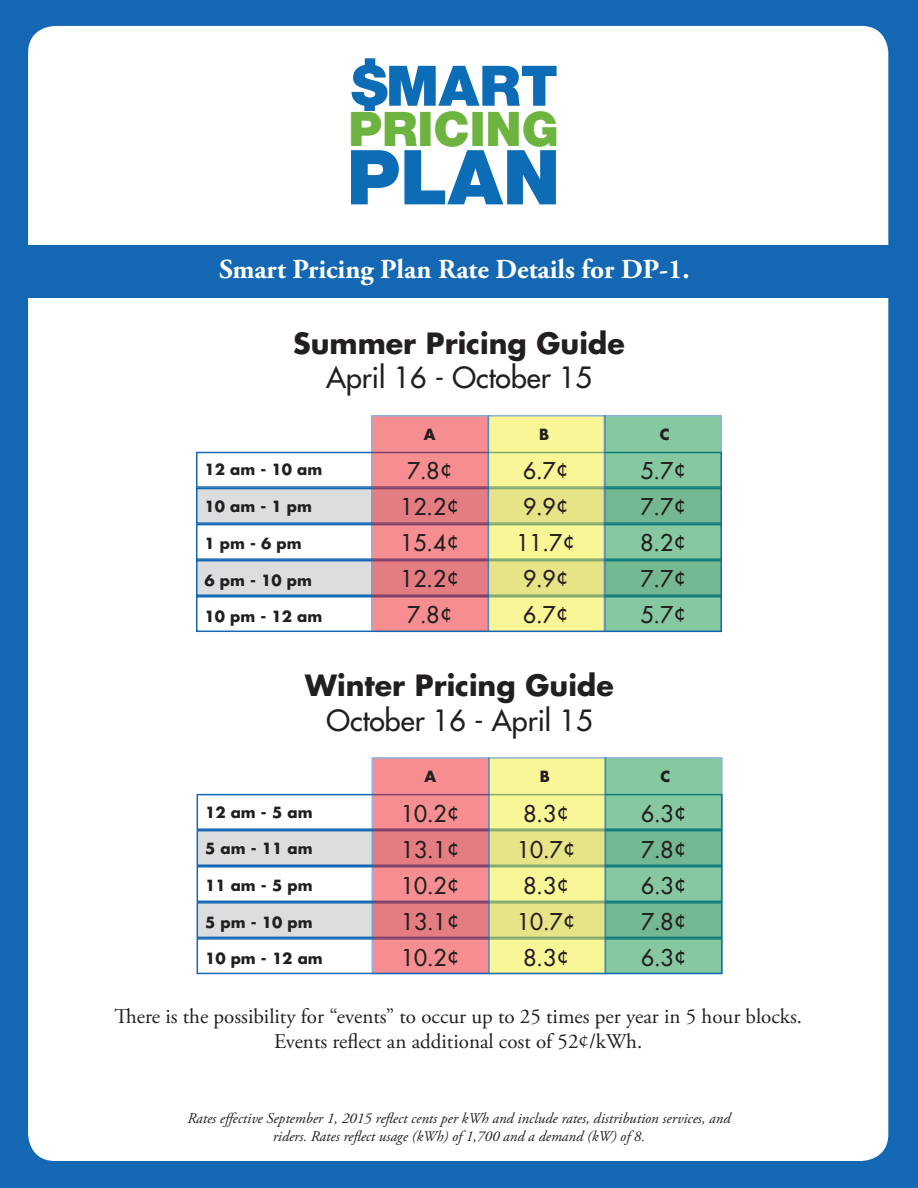
<style>
.page{position:relative;width:918px;height:1188px;background:#1468b3}
.page>*{position:absolute;margin:0;border:0;box-sizing:border-box;transform-origin:0 0}
.t1{font:900 75.9px "Helvetica Neue LT Std";color:#0d6cb6}
.t2{font:900 47.7px "Helvetica Neue LT Std";color:#6cb43f}
.t3{font:700 28.5px "Futura Std";color:#231f20}
.t4{font:500 28.5px "Futura Std";color:#231f20}
.t5{font:700 27.45px "Adobe Garamond Pro";color:#fff}
.t6{font:500 22.5px "Futura Std";color:#231f20}
.t7{font:21px "Adobe Garamond Pro";color:#231f20}
.t8{font:italic 15px/18px "Adobe Garamond Pro";color:#231f20;text-align:center}
.t9{font:700 15px "Futura Std";color:#231f20}
</style>
<div class="page">
<div style="left:28px;top:26px;width:860px;height:1135px;background:#fff;border-radius:27px"></div>
<svg style="left:352px;top:58px;width:205px;height:53px"></svg>
<div style="left:196px;top:452px;width:526px;height:36px;border:2px solid #1468b3"></div>
<div style="left:196px;top:488px;width:526px;height:36px;background:#dcdddf;border:2px solid #1468b3"></div>
<div style="left:196px;top:524px;width:526px;height:36px;border:2px solid #1468b3"></div>
<div style="left:196px;top:560px;width:526px;height:36px;background:#dcdddf;border:2px solid #1468b3"></div>
<div style="left:196px;top:596px;width:526px;height:36px;border:2px solid #1468b3"></div>
<svg style="left:371px;top:415px;width:117px;height:217px;background:#e4858c"></svg>
<svg style="left:488px;top:415px;width:116px;height:217px;background:#e7e891"></svg>
<svg style="left:604px;top:415px;width:118px;height:217px;background:#77bd9b"></svg>
<div style="left:197px;top:794px;width:526px;height:36px;border:2px solid #1468b3"></div>
<div style="left:197px;top:830px;width:526px;height:36px;background:#dcdddf;border:2px solid #1468b3"></div>
<div style="left:197px;top:866px;width:526px;height:36px;border:2px solid #1468b3"></div>
<div style="left:197px;top:902px;width:526px;height:36px;background:#dcdddf;border:2px solid #1468b3"></div>
<div style="left:197px;top:938px;width:526px;height:36px;border:2px solid #1468b3"></div>
<svg style="left:372px;top:757px;width:116px;height:217px;background:#e5848b"></svg>
<svg style="left:488px;top:757px;width:116px;height:217px;background:#e7e891"></svg>
<svg style="left:604px;top:757px;width:119px;height:217px;background:#77bc9b"></svg>
<div style="left:23px;top:245px;width:873px;height:53px;background:#1468b3"></div>
<p class="t2" style="left:349px;top:100px;width:212px">PRICING</p>
<p class="t1" style="left:347px;top:132px;width:215px">PLAN</p>
<p class="t5" style="left:219px;top:253px;width:472px">Smart Pricing Plan Rate Details for DP-1.</p>
<p class="t3" style="left:293px;top:325px;width:333px">Summer Pricing Guide</p>
<p class="t4" style="left:326px;top:360px;width:267px">April 16 - October 15</p>
<p class="t9" style="left:204px;top:460px;width:119px">12 am - 10 am</p>
<p class="t9" style="left:204px;top:497px;width:109px">10 am - 1 pm</p>
<p class="t9" style="left:204px;top:533px;width:99px">1 pm - 6 pm</p>
<p class="t9" style="left:204px;top:570px;width:109px">6 pm - 10 pm</p>
<p class="t9" style="left:204px;top:606px;width:119px">10 pm - 12 am</p>
<p class="t9" style="left:424px;top:424px;width:13px">A</p>
<p class="t9" style="left:539px;top:424px;width:12px">B</p>
<p class="t9" style="left:660px;top:424px;width:11px">C</p>
<p class="t6" style="left:407px;top:457px;width:47px">7.8¢</p>
<p class="t6" style="left:401px;top:493px;width:60px">12.2¢</p>
<p class="t6" style="left:401px;top:529px;width:60px">15.4¢</p>
<p class="t6" style="left:401px;top:565px;width:60px">12.2¢</p>
<p class="t6" style="left:407px;top:601px;width:47px">7.8¢</p>
<p class="t6" style="left:523px;top:457px;width:47px">6.7¢</p>
<p class="t6" style="left:523px;top:493px;width:47px">9.9¢</p>
<p class="t6" style="left:517px;top:529px;width:60px">11.7¢</p>
<p class="t6" style="left:523px;top:565px;width:47px">9.9¢</p>
<p class="t6" style="left:523px;top:601px;width:47px">6.7¢</p>
<p class="t6" style="left:641px;top:457px;width:47px">5.7¢</p>
<p class="t6" style="left:641px;top:493px;width:47px">7.7¢</p>
<p class="t6" style="left:641px;top:529px;width:47px">8.2¢</p>
<p class="t6" style="left:641px;top:565px;width:47px">7.7¢</p>
<p class="t6" style="left:641px;top:601px;width:47px">5.7¢</p>
<p class="t3" style="left:305px;top:667px;width:310px">Winter Pricing Guide</p>
<p class="t4" style="left:327px;top:702px;width:267px">October 16 - April 15</p>
<p class="t9" style="left:205px;top:802px;width:109px">12 am - 5 am</p>
<p class="t9" style="left:205px;top:839px;width:109px">5 am - 11 am</p>
<p class="t9" style="left:205px;top:875px;width:109px">11 am - 5 pm</p>
<p class="t9" style="left:205px;top:912px;width:109px">5 pm - 10 pm</p>
<p class="t9" style="left:205px;top:948px;width:119px">10 pm - 12 am</p>
<p class="t9" style="left:425px;top:766px;width:13px">A</p>
<p class="t9" style="left:540px;top:766px;width:12px">B</p>
<p class="t9" style="left:660px;top:766px;width:11px">C</p>
<p class="t6" style="left:401px;top:799px;width:60px">10.2¢</p>
<p class="t6" style="left:401px;top:835px;width:60px">13.1¢</p>
<p class="t6" style="left:401px;top:871px;width:60px">10.2¢</p>
<p class="t6" style="left:401px;top:907px;width:60px">13.1¢</p>
<p class="t6" style="left:401px;top:943px;width:60px">10.2¢</p>
<p class="t6" style="left:524px;top:799px;width:47px">8.3¢</p>
<p class="t6" style="left:517px;top:835px;width:60px">10.7¢</p>
<p class="t6" style="left:524px;top:871px;width:47px">8.3¢</p>
<p class="t6" style="left:517px;top:907px;width:60px">10.7¢</p>
<p class="t6" style="left:524px;top:943px;width:47px">8.3¢</p>
<p class="t6" style="left:641px;top:799px;width:47px">6.3¢</p>
<p class="t6" style="left:641px;top:835px;width:47px">7.8¢</p>
<p class="t6" style="left:641px;top:871px;width:47px">6.3¢</p>
<p class="t6" style="left:641px;top:907px;width:47px">7.8¢</p>
<p class="t6" style="left:641px;top:943px;width:47px">6.3¢</p>
<p class="t7" style="left:114px;top:1004px;width:689px">There is the possibility for “events” to occur up to 25 times per year in 5 hour blocks.</p>
<p class="t7" style="left:274px;top:1029px;width:370px">Events reflect an additional cost of 52¢/kWh.</p>
<p class="t8" style="left:187px;top:1110px;width:545px">Rates effective September 1, 2015 reflect cents per kWh and include rates, distribution services, and riders. Rates reflect usage (kWh) of 1,700 and a demand (kW) of 8.</p>
</div>
